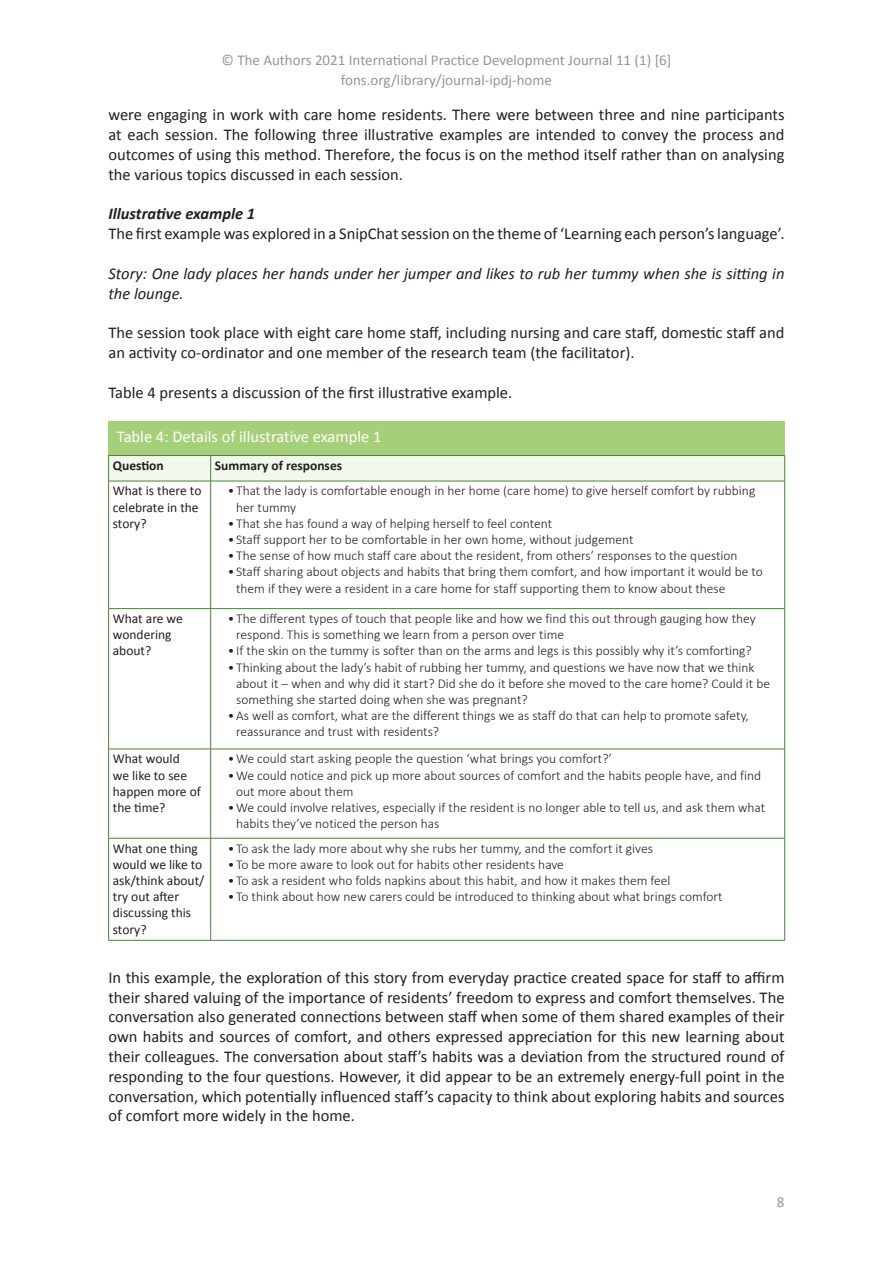
<style>
.page{position:relative;width:893px;height:1263px;background:#fff}
.page>*{position:absolute;margin:0;border:0;box-sizing:border-box;transform-origin:0 0}
.t1{font:16.5px/19.8px "Calibri";color:#231f20;text-align:justify}
.t2{font:italic 16.5px/19.8px "Calibri";color:#231f20}
.t3{font:16.5px "Calibri";color:#fff}
.t4{font:italic 700 16.5px "Calibri";color:#231f20}
.t5{font:15px/19.8px "Calibri";color:#939598;text-align:center}
.t6{font:300 13.5px/16.2px "Calibri";color:#231f20}
.t7{font:13.5px/16.2px "Calibri";color:#231f20}
.t8{font:700 13.5px "Calibri";color:#231f20}
</style>
<div class="page">
<div style="left:108px;top:421px;width:676px;height:34px;background:#a6cf7a"></div>
<svg style="left:108px;top:455px;width:677px;height:26px;background:#e7f0e0"></svg>
<hr style="left:109px;top:481px;width:102px;height:1px;background:#49833c">
<hr style="left:108px;top:481px;width:1px;height:127px;background:#49833c">
<hr style="left:211px;top:481px;width:574px;height:1px;background:#49833c">
<hr style="left:210px;top:481px;width:1px;height:127px;background:#49833c">
<hr style="left:784px;top:481px;width:1px;height:127px;background:#49833c">
<hr style="left:109px;top:608px;width:102px;height:1px;background:#49833c">
<hr style="left:108px;top:609px;width:1px;height:140px;background:#49833c">
<hr style="left:211px;top:608px;width:574px;height:1px;background:#49833c">
<hr style="left:210px;top:609px;width:1px;height:140px;background:#49833c">
<hr style="left:784px;top:609px;width:1px;height:140px;background:#49833c">
<hr style="left:109px;top:749px;width:102px;height:1px;background:#49833c">
<hr style="left:108px;top:749px;width:1px;height:89px;background:#49833c">
<hr style="left:211px;top:749px;width:574px;height:1px;background:#49833c">
<hr style="left:210px;top:749px;width:1px;height:89px;background:#49833c">
<hr style="left:784px;top:749px;width:1px;height:89px;background:#49833c">
<hr style="left:109px;top:838px;width:102px;height:1px;background:#49833c">
<hr style="left:108px;top:838px;width:1px;height:102px;background:#49833c">
<hr style="left:211px;top:838px;width:574px;height:1px;background:#49833c">
<hr style="left:210px;top:838px;width:1px;height:102px;background:#49833c">
<hr style="left:784px;top:838px;width:1px;height:102px;background:#49833c">
<hr style="left:109px;top:940px;width:102px;height:1px;background:#49833c">
<hr style="left:211px;top:940px;width:574px;height:1px;background:#49833c">
<p class="t5" style="left:221px;top:50px;width:452px">© The Authors 2021 International Practice Development Journal 11 (1) [6] fons.org/library/journal-ipdj-home</p>
<p class="t1" style="left:108px;top:105px;width:678px">were engaging in work with care home residents. There were between three and nine participants at each session. The following three illustrative examples are intended to convey the process and outcomes of using this method. Therefore, the focus is on the method itself rather than on analysing the various topics discussed in each session.</p>
<p class="t4" style="left:108px;top:202px;width:148px">Illustrative example 1</p>
<p class="t1" style="left:108px;top:223px;width:678px">The first example was explored in a SnipChat session on the theme of ‘Learning each person’s language’.</p>
<p class="t2" style="left:108px;top:263px;width:678px">Story: One lady places her hands under her jumper and likes to rub her tummy when she is sitting in the lounge.</p>
<p class="t1" style="left:108px;top:322px;width:678px">The session took place with eight care home staff, including nursing and care staff, domestic staff and an activity co-ordinator and one member of the research team (the facilitator).</p>
<p class="t1" style="left:108px;top:382px;width:405px">Table 4 presents a discussion of the first illustrative example.</p>
<p class="t3" style="left:117px;top:425px;width:266px">Table 4: Details of illustrative example 1</p>
<p class="t8" style="left:113px;top:456px;width:52px">Question</p>
<p class="t8" style="left:215px;top:456px;width:129px">Summary of responses</p>
<p class="t7" style="left:113px;top:482px;width:90px">What is there to celebrate in the story?</p>
<p class="t6" style="left:236px;top:483px;width:521px;text-indent:-9px">• That the lady is comfortable enough in her home (care home) to give herself comfort by rubbing her tummy</p>
<p class="t6" style="left:228px;top:515px;width:326px">• That she has found a way of helping herself to feel content</p>
<p class="t6" style="left:228px;top:531px;width:407px">• Staff support her to be comfortable in her own home, without judgement</p>
<p class="t6" style="left:228px;top:547px;width:511px">• The sense of how much staff care about the resident, from others’ responses to the question</p>
<p class="t6" style="left:236px;top:564px;width:528px;text-indent:-9px">• Staff sharing about objects and habits that bring them comfort, and how important it would be to them if they were a resident in a care home for staff supporting them to know about these</p>
<p class="t7" style="left:113px;top:610px;width:72px">What are we wondering about?</p>
<p class="t6" style="left:236px;top:610px;width:521px;text-indent:-9px">• The different types of touch that people like and how we find this out through gauging how they respond. This is something we learn from a person over time</p>
<p class="t6" style="left:228px;top:643px;width:526px">• If the skin on the tummy is softer than on the arms and legs is this possibly why it’s comforting?</p>
<p class="t6" style="left:236px;top:659px;width:535px;text-indent:-9px">• Thinking about the lady’s habit of rubbing her tummy, and questions we have now that we think about it – when and why did it start? Did she do it before she moved to the care home? Could it be something she started doing when she was pregnant?</p>
<p class="t6" style="left:236px;top:707px;width:514px;text-indent:-9px">•As well as comfort, what are the different things we as staff do that can help to promote safety, reassurance and trust with residents?</p>
<p class="t7" style="left:113px;top:750px;width:90px">What would<br>we like to see happen more of the time?</p>
<p class="t6" style="left:228px;top:751px;width:386px">•We could start asking people the question ‘what brings you comfort?’</p>
<p class="t6" style="left:236px;top:767px;width:527px;text-indent:-9px">•We could notice and pick up more about sources of comfort and the habits people have, and find out more about them</p>
<p class="t6" style="left:236px;top:799px;width:530px;text-indent:-9px">•We could involve relatives, especially if the resident is no longer able to tell us, and ask them what habits they’ve noticed the person has</p>
<p class="t7" style="left:113px;top:840px;width:93px">What one thing would we like to ask/think about/ try out after discussing this story?</p>
<p class="t6" style="left:228px;top:840px;width:427px">• To ask the lady more about why she rubs her tummy, and the comfort it gives</p>
<p class="t6" style="left:228px;top:856px;width:338px">• To be more aware to look out for habits other residents have</p>
<p class="t6" style="left:228px;top:872px;width:444px">• To ask a resident who folds napkins about this habit, and how it makes them feel</p>
<p class="t6" style="left:228px;top:888px;width:496px">• To think about how new carers could be introduced to thinking about what brings comfort</p>
<p class="t1" style="left:108px;top:967px;width:678px">In this example, the exploration of this story from everyday practice created space for staff to affirm their shared valuing of the importance of residents’ freedom to express and comfort themselves. The conversation also generated connections between staff when some of them shared examples of their own habits and sources of comfort, and others expressed appreciation for this new learning about their colleagues. The conversation about staff’s habits was a deviation from the structured round of responding to the four questions. However, it did appear to be an extremely energy-full point in the conversation, which potentially influenced staff’s capacity to think about exploring habits and sources of comfort more widely in the home.</p>
<p class="t5" style="left:777px;top:1192px;width:9px">8</p>
</div>
